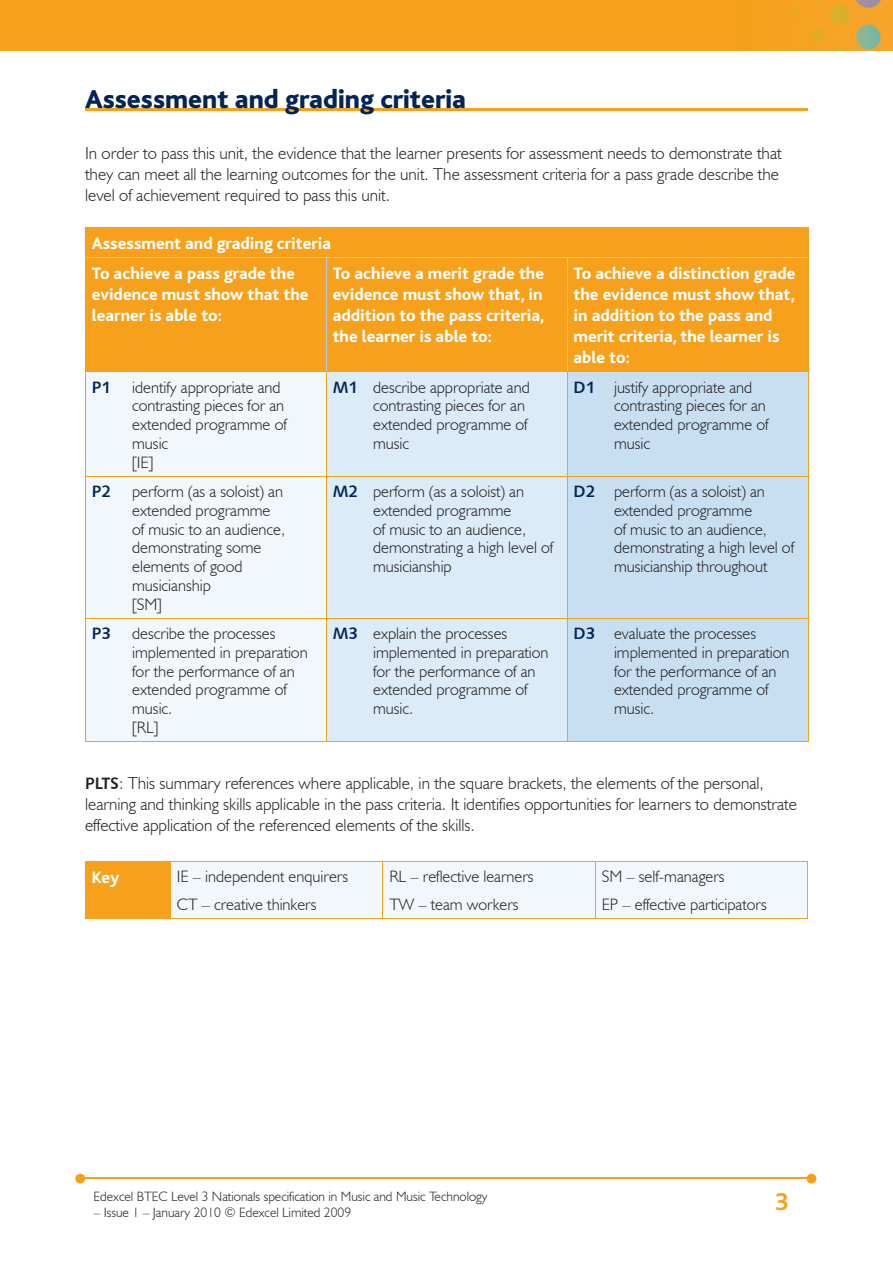
<style>
.page{position:relative;width:893px;height:1263px;background:#fff}
.page>*{position:absolute;margin:0;border:0;box-sizing:border-box;transform-origin:0 0}
.t1{font:800 27px "Bliss";color:#002556}
.t2{font:700 25.5px "Bliss";color:#f6a01b}
.t3{font:300 17.25px/21px "Humanist 521 BT";color:#231f20}
.t4{font:800 17.25px/21px "Bliss";color:#fff}
.t5{font:300 16.5px/18.8px "Humanist 521 BT";color:#231f20}
.t6{font:16.5px "Humanist 531 BT Bold A";color:#002556}
.t7{font:300 13.5px "Humanist 521 BT";color:#231f20}
.s1{font-family:"Humanist 531 BT Bold A";font-weight:400;color:#002556}
.s2{font-family:"Humanist 531 BT Bold A";font-weight:400;font-size:16.5px}
</style>
<div class="page">
<img style="left:0;top:0;width:893px;height:51px">
<hr style="left:82px;top:1178px;width:728px;height:1px;background:#f6a01b">
<svg style="left:807px;top:1174px;width:9px;height:9px"></svg>
<svg style="left:75px;top:1174px;width:10px;height:9px"></svg>
<hr style="left:85px;top:108px;width:723px;height:2px;background:#f6a01b">
<div style="left:86px;top:228px;width:722px;height:143px;background:#f6a01b"></div>
<div style="left:86px;top:372px;width:240px;height:369px;background:#f2f7fb"></div>
<div style="left:327px;top:372px;width:240px;height:369px;background:#dbebf7"></div>
<div style="left:568px;top:372px;width:240px;height:369px;background:#c8dff2"></div>
<svg style="left:85px;top:228px;width:1px;height:29px"></svg>
<svg style="left:808px;top:228px;width:1px;height:29px"></svg>
<hr style="left:85px;top:227px;width:241px;height:1px;background:#f6a01b">
<hr style="left:326px;top:227px;width:241px;height:1px;background:#f6a01b">
<hr style="left:567px;top:227px;width:241px;height:1px;background:#f6a01b">
<hr style="left:85px;top:257px;width:1px;height:114px;background:#f6a01b">
<hr style="left:86px;top:257px;width:240px;height:1px;background:#accfed">
<hr style="left:326px;top:258px;width:1px;height:113px;background:#accfed">
<hr style="left:326px;top:257px;width:241px;height:1px;background:#accfed">
<hr style="left:567px;top:258px;width:1px;height:113px;background:#accfed">
<hr style="left:808px;top:257px;width:1px;height:114px;background:#f6a01b">
<hr style="left:567px;top:257px;width:241px;height:1px;background:#accfed">
<hr style="left:85px;top:372px;width:1px;height:104px;background:#f6a01b">
<hr style="left:85px;top:371px;width:241px;height:1px;background:#f6a01b">
<hr style="left:326px;top:372px;width:1px;height:104px;background:#f6a01b">
<hr style="left:326px;top:371px;width:241px;height:1px;background:#f6a01b">
<hr style="left:567px;top:372px;width:1px;height:104px;background:#f6a01b">
<hr style="left:808px;top:372px;width:1px;height:104px;background:#f6a01b">
<hr style="left:567px;top:371px;width:241px;height:1px;background:#f6a01b">
<hr style="left:326px;top:476px;width:1px;height:142px;background:#f6a01b">
<hr style="left:567px;top:476px;width:1px;height:142px;background:#f6a01b">
<hr style="left:85px;top:476px;width:1px;height:142px;background:#f6a01b">
<hr style="left:808px;top:476px;width:1px;height:142px;background:#f6a01b">
<hr style="left:85px;top:476px;width:241px;height:1px;background:#f6a01b">
<hr style="left:326px;top:476px;width:241px;height:1px;background:#f6a01b">
<hr style="left:567px;top:476px;width:241px;height:1px;background:#f6a01b">
<hr style="left:326px;top:618px;width:1px;height:123px;background:#f6a01b">
<hr style="left:567px;top:618px;width:1px;height:123px;background:#f6a01b">
<hr style="left:85px;top:741px;width:241px;height:1px;background:#f6a01b">
<hr style="left:326px;top:741px;width:241px;height:1px;background:#f6a01b">
<hr style="left:567px;top:741px;width:241px;height:1px;background:#f6a01b">
<hr style="left:85px;top:618px;width:1px;height:123px;background:#f6a01b">
<hr style="left:808px;top:618px;width:1px;height:123px;background:#f6a01b">
<hr style="left:85px;top:618px;width:241px;height:1px;background:#f6a01b">
<hr style="left:326px;top:618px;width:241px;height:1px;background:#f6a01b">
<hr style="left:567px;top:618px;width:241px;height:1px;background:#f6a01b">
<div style="left:85px;top:861px;width:85px;height:57px;background:#f6a01b"></div>
<div style="left:171px;top:862px;width:636px;height:56px;background:#f2f7fb"></div>
<hr style="left:85px;top:918px;width:85px;height:1px;background:#f6a01b">
<hr style="left:170px;top:918px;width:213px;height:1px;background:#f6a01b">
<hr style="left:383px;top:918px;width:212px;height:1px;background:#f6a01b">
<hr style="left:595px;top:918px;width:213px;height:1px;background:#f6a01b">
<hr style="left:170px;top:862px;width:1px;height:56px;background:#f6a01b">
<hr style="left:383px;top:862px;width:1px;height:56px;background:#f6a01b">
<hr style="left:595px;top:862px;width:1px;height:56px;background:#f6a01b">
<hr style="left:807px;top:862px;width:1px;height:56px;background:#f6a01b">
<hr style="left:170px;top:861px;width:213px;height:1px;background:#f6a01b">
<hr style="left:383px;top:861px;width:212px;height:1px;background:#f6a01b">
<hr style="left:595px;top:861px;width:213px;height:1px;background:#f6a01b">
<h1 class="t1" style="left:85px;top:85px;width:383px">Assessment and grading criteria</h1>
<p class="t3" style="left:85px;top:142px;width:698px">In order to pass this unit, the evidence that the learner presents for assessment needs to demonstrate that they can meet all the learning outcomes for the unit. The assessment criteria for a pass grade describe the level of achievement required to pass this unit.</p>
<p class="t4" style="left:92px;top:229px;width:241px;line-height:30.2px">Assessment and grading criteria<br>To achieve a pass grade the</p>
<p class="t4" style="left:92px;top:284px;width:218px">evidence must show that the learner is able to:</p>
<p class="t4" style="left:333px;top:263px;width:213px;text-align:justify">To achieve a merit grade the evidence must show that, in addition to the pass criteria, the learner is able to:</p>
<p class="t4" style="left:574px;top:263px;width:224px">To achieve a distinction grade the evidence must show that, in addition to the pass and merit criteria, the learner is able to:</p>
<p class="t6" style="left:92px;top:377px;width:21px">P1</p>
<p class="t5" style="left:132px;top:377px;width:156px">identify appropriate and contrasting pieces for an extended programme of music<br>[IE]</p>
<p class="t5" style="left:373px;top:377px;width:158px;text-indent:-40px"><span class="s1">M1</span> describe appropriate and contrasting pieces for an extended programme of music</p>
<p class="t5" style="left:614px;top:377px;width:156px;text-indent:-40px"><span class="s1">D1</span> justify appropriate and contrasting pieces for an extended programme of music</p>
<p class="t6" style="left:92px;top:481px;width:21px">P2</p>
<p class="t5" style="left:132px;top:482px;width:155px">perform (as a soloist) an extended programme of music to an audience, demonstrating some elements of good musicianship<br>[SM]</p>
<p class="t5" style="left:373px;top:482px;width:182px;text-indent:-40px"><span class="s1">M2</span> perform (as a soloist) an extended programme<br>of music to an audience, demonstrating a high level of musicianship</p>
<p class="t5" style="left:614px;top:482px;width:182px;text-indent:-40px"><span class="s1">D2</span> perform (as a soloist) an extended programme<br>of music to an audience, demonstrating a high level of musicianship throughout</p>
<p class="t6" style="left:92px;top:623px;width:21px">P3</p>
<p class="t5" style="left:132px;top:624px;width:177px">describe the processes implemented in preparation for the performance of an extended programme of music.<br>[RL]</p>
<p class="t5" style="left:373px;top:624px;width:177px;text-indent:-40px"><span class="s1">M3</span> explain the processes implemented in preparation for the performance of an extended programme of music.</p>
<p class="t5" style="left:614px;top:624px;width:177px;text-indent:-40px"><span class="s1">D3</span> evaluate the processes implemented in preparation for the performance of an extended programme of music.</p>
<p class="t3" style="left:85px;top:772px;width:713px"><span class="s2">PLTS</span>: This summary references where applicable, in the square brackets, the elements of the personal, learning and thinking skills applicable in the pass criteria. It identifies opportunities for learners to demonstrate effective application of the referenced elements of the skills.</p>
<p class="t4" style="left:92px;top:867px;width:29px">Key</p>
<p class="t5" style="left:177px;top:863px;width:173px;line-height:27.3px">IE – independent enquirers<br>CT – creative thinkers</p>
<p class="t5" style="left:389px;top:863px;width:146px;line-height:27.3px">RL – reflective learners<br>TW – team workers</p>
<p class="t5" style="left:602px;top:863px;width:166px;line-height:27.3px">SM – self-managers<br>EP – effective participators</p>
<p class="t7" style="left:94px;top:1188px;width:396px">Edexcel BTEC Level 3 Nationals specification in Music and Music Technology</p>
<p class="t7" style="left:94px;top:1204px;width:259px">– Issue 1 – January 2010 © Edexcel Limited 2009</p>
<h2 class="t2" style="left:775px;top:1189px;width:15px">3</h2>
</div>
